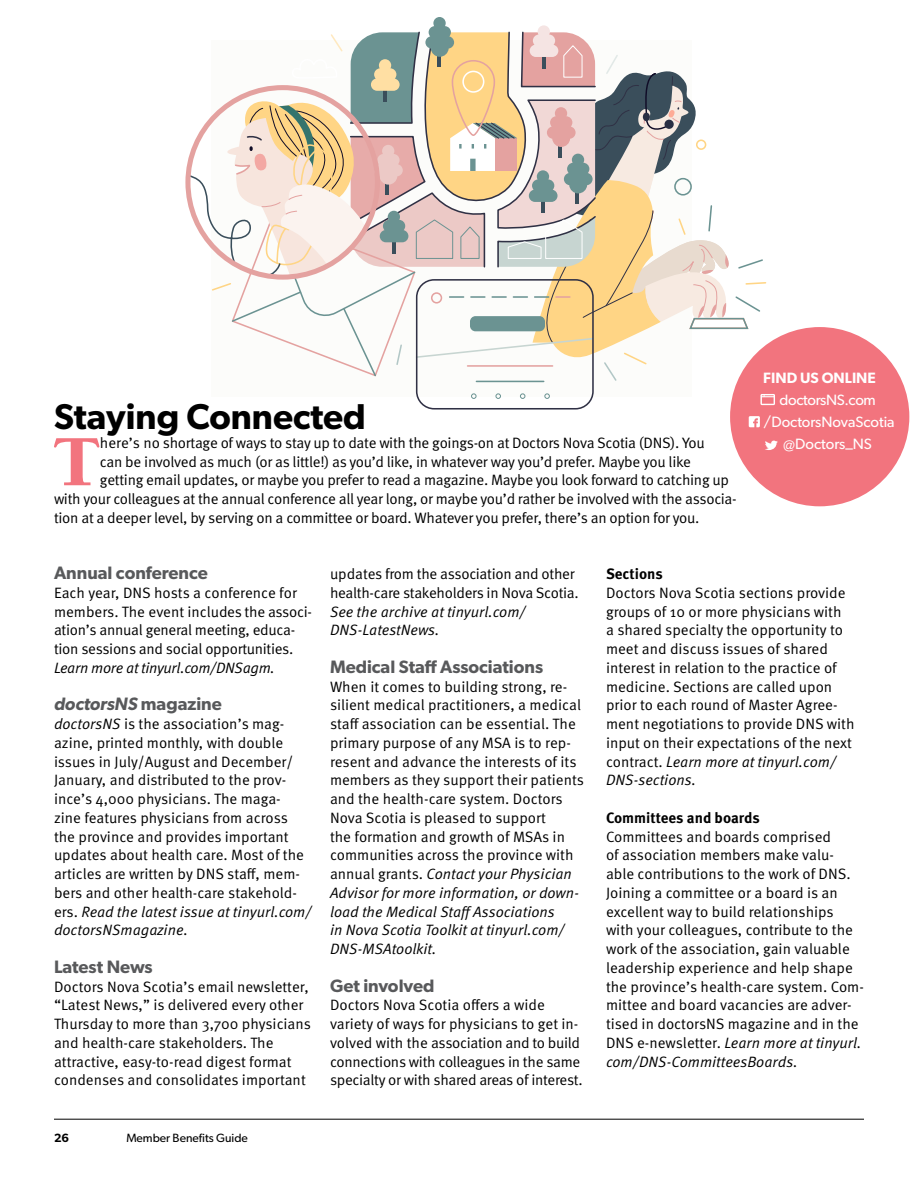
<style>
.page{position:relative;width:918px;height:1188px;background:#fff}
.page>*{position:absolute;margin:0;border:0;box-sizing:border-box;transform-origin:0 0}
.body_intro{font:900 74.1px "Berkeley Std";color:#f2747e}
.t1{font:600 36px "Gibson";color:#000}
.hed_2{font:600 18px "Gibson";color:#58595b}
.hed_2-2{font:italic 600 18px "Gibson";color:#58595b}
.body_no_indent{font:15px/18.8px "Meta OT Norm";color:#000}
.body_intro-2{font:15px "Meta OT Norm";letter-spacing:-.02em;color:#000}
.body_no_indent-2{font:15px/18.8px "Meta OT Norm";letter-spacing:-.02em;color:#000}
.body_no_indent-3{font:15px/18.8px "Meta OT Norm Ita";color:#000}
.bubble_body{font:15px "Gibson";color:#fff}
.sub_hed{font:700 15px "Meta OT";color:#000}
.bubble_body-2{font:15px "Gibson";letter-spacing:-.02em;color:#fff}
.bubble_hed{font:600 15px "Gibson";color:#fff}
.t2{font:12px "Gibson";color:#000}
.t3{font:600 12px "Gibson";color:#000}
.s1{font-family:"Meta OT Norm Ita"}
.s2{font-style:normal}
</style>
<div class="page">
<hr style="left:54px;top:1119px;width:810px;height:1px;background:#000">
<div style="left:211px;top:40px;width:480px;height:357px;background:#fcfcfa"></div>
<div style="left:416px;top:279px;width:178px;height:131px;border:2px solid #303145;border-radius:17px"></div>
<svg style="left:471px;top:393px;width:5px;height:6px"></svg>
<svg style="left:496px;top:393px;width:5px;height:6px"></svg>
<svg style="left:520px;top:393px;width:5px;height:6px"></svg>
<svg style="left:544px;top:393px;width:6px;height:6px"></svg>
<svg style="left:188px;top:17px;width:579px;height:365px"></svg>
<div style="left:730px;top:327px;width:179px;height:179px;background:#f2747e;border-radius:50%"></div>
<svg style="left:765px;top:441px;width:13px;height:9px"></svg>
<svg style="left:749px;top:416px;width:11px;height:11px"></svg>
<svg style="left:760px;top:394px;width:15px;height:11px"></svg>
<p class="t1" style="left:54px;top:395px;width:313px">Staying Connected</p>
<p class="body_intro" style="left:53px;top:423px;width:48px">T</p>
<p class="body_intro-2" style="left:100px;top:434px;width:606px">here’s no shortage of ways to stay up to date with the goings-on at Doctors Nova Scotia (DNS). You</p>
<p class="body_intro-2" style="left:100px;top:452px;width:593px">can be involved as much (or as little!) as you’d like, in whatever way you’d prefer. Maybe you like</p>
<p class="body_intro-2" style="left:100px;top:471px;width:631px">getting email updates, or maybe you prefer to read a magazine. Maybe you look forward to catching up</p>
<p class="body_intro-2" style="left:54px;top:490px;width:684px">with your colleagues at the annual conference all year long, or maybe you’d rather be involved with the associa-</p>
<p class="body_intro-2" style="left:54px;top:509px;width:647px">tion at a deeper level, by serving on a committee or board. Whatever you prefer, there’s an option for you.</p>
<p class="bubble_hed" style="left:763px;top:369px;width:114px">FIND US ONLINE</p>
<p class="bubble_body-2" style="left:779px;top:391px;width:98px">doctorsNS.com</p>
<p class="bubble_body" style="left:764px;top:413px;width:133px">/DoctorsNovaScotia</p>
<p class="bubble_body" style="left:783px;top:435px;width:90px">@Doctors_NS</p>
<p class="hed_2" style="left:54px;top:562px;width:155px">Annual conference</p>
<p class="body_no_indent-2" style="left:54px;top:583px;width:259px">Each year, DNS hosts a conference for members. The event includes the associ&shy;ation’s annual general meeting, educa&shy;tion sessions and social opportunities.<br><span class="s1">Learn more at tinyurl.com/DNSagm.</span></p>
<p class="hed_2-2" style="left:54px;top:693px;width:169px">doctorsNS <span class="s2">magazine</span></p>
<p class="body_no_indent" style="left:54px;top:715px;width:259px"><span class="s1">doctorsNS</span> is the association’s mag&shy;azine, printed monthly, with double issues in July/August and December/ January, and distributed to the prov&shy;ince’s 4,000 physicians. The maga-<br>zine features physicians from across the province and provides important updates about health care. Most of the articles are written by DNS staff, mem&shy;bers and other health-care stakehold&shy;ers. <span class="s1">Read the latest issue at tinyurl.com/ doctorsNSmagazine.</span></p>
<p class="hed_2" style="left:54px;top:956px;width:100px">Latest News</p>
<p class="body_no_indent" style="left:54px;top:977px;width:259px">Doctors Nova Scotia’s email newsletter, “Latest News,” is delivered every other Thursday to more than 3,700 physicians and health-care stakeholders. The attractive, easy-to-read digest format condenses and consolidates important</p>
<p class="body_no_indent-2" style="left:330px;top:565px;width:250px">updates from the association and other health-care stakeholders in Nova Scotia.</p>
<p class="body_no_indent-3" style="left:330px;top:602px;width:197px">See the archive at tinyurl.com/<br>DNS-LatestNews.</p>
<p class="hed_2" style="left:330px;top:656px;width:215px">Medical Staff Associations</p>
<p class="body_no_indent" style="left:330px;top:677px;width:256px">When it comes to building strong, re&shy;silient medical practitioners, a medical staff association can be essential. The primary purpose of any MSA is to rep&shy;resent and advance the interests of its members as they support their patients and the health-care system. Doctors Nova Scotia is pleased to support<br>the formation and growth of MSAs in communities across the province with annual grants. <span class="s1">Contact your Physician Advisor for more information, or down&shy;load the Medical Staff Associations<br>in Nova Scotia Toolkit at tinyurl.com/ DNS-MSAtoolkit.</span></p>
<p class="hed_2" style="left:330px;top:975px;width:106px">Get involved</p>
<p class="body_no_indent-2" style="left:330px;top:996px;width:254px">Doctors Nova Scotia offers a wide variety of ways for physicians to get in&shy;volved with the association and to build connections with colleagues in the same specialty or with shared areas of interest.</p>
<p class="t3" style="left:54px;top:1130px;width:17px">26</p>
<p class="t2" style="left:126px;top:1130px;width:123px">Member Benefits Guide</p>
<p class="sub_hed" style="left:606px;top:564px;width:58px">Sections</p>
<p class="body_no_indent" style="left:606px;top:583px;width:250px">Doctors Nova Scotia sections provide groups of 10 or more physicians with<br>a shared specialty the opportunity to meet and discuss issues of shared interest in relation to the practice of medicine. Sections are called upon prior to each round of Master Agree&shy;ment negotiations to provide DNS with input on their expectations of the next contract. <span class="s1">Learn more at tinyurl.com/ DNS-sections.</span></p>
<p class="sub_hed" style="left:606px;top:808px;width:155px">Committees and boards</p>
<p class="body_no_indent" style="left:606px;top:827px;width:259px">Committees and boards comprised<br>of association members make valu&shy;able contributions to the work of DNS.<br>Joining a committee or a board is an excellent way to build relationships with your colleagues, contribute to the work of the association, gain valuable leadership experience and help shape the province’s health-care system. Com&shy;mittee and board vacancies are adver&shy;tised in doctorsNS magazine and in the DNS e-newsletter. <span class="s1">Learn more at tinyurl. com/DNS-CommitteesBoards.</span></p>
</div>
